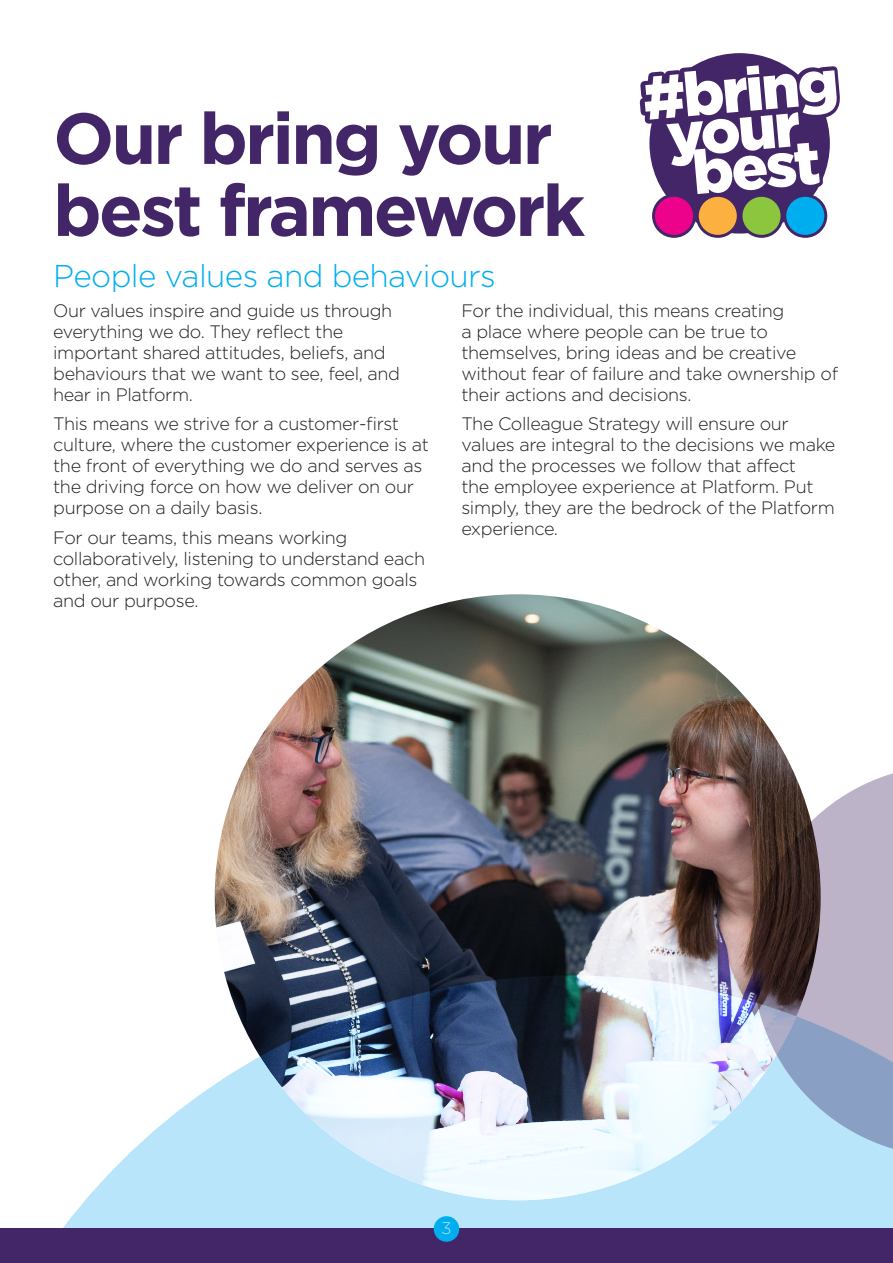
<style>
.page{position:relative;width:893px;height:1263px;background:#fff}
.page>*{position:absolute;margin:0;border:0;box-sizing:border-box;transform-origin:0 0}
.t1{font:700 72px/72px "Gotham";letter-spacing:-.04em;color:#432668}
.t2{font:300 31.5px "Gotham";letter-spacing:-.02em;color:#00aeef}
.t3{font:300 18px/21px "Gotham";letter-spacing:-.02em;color:#231f20}
.t4{font:200 16.5px "Gotham";color:#fff}
</style>
<div class="page">
<img style="left:215px;top:594px;width:606px;height:606px;border-radius:303px">
<svg style="left:0;top:975px;width:893px;height:254px"></svg>
<svg style="left:753px;top:765px;width:140px;height:392px;background:#9596a6"></svg>
<div style="left:0;top:1229px;width:893px;height:34px;background:#432668"></div>
<div style="left:434px;top:1216px;width:25px;height:26px;background:#00aeef;border-radius:50%"></div>
<svg style="left:639px;top:53px;width:201px;height:185px"></svg>
<div style="left:652px;top:194px;width:44px;height:44px;border:6px solid #432668;border-radius:50%"></div>
<div style="left:696px;top:194px;width:44px;height:44px;border:6px solid #432668;border-radius:50%"></div>
<div style="left:740px;top:194px;width:43px;height:44px;border:6px solid #432668;border-radius:50%"></div>
<div style="left:783px;top:194px;width:44px;height:44px;border:6px solid #432668;border-radius:50%"></div>
<div style="left:655px;top:197px;width:38px;height:38px;background:#ed028c;border-radius:50%"></div>
<div style="left:699px;top:197px;width:38px;height:38px;background:#fbb03f;border-radius:50%"></div>
<div style="left:742px;top:197px;width:38px;height:38px;background:#8bc63e;border-radius:50%"></div>
<div style="left:786px;top:197px;width:38px;height:38px;background:#00aeef;border-radius:50%"></div>
<div style="left:813px;top:83px;width:7px;height:7px;background:#432668;border-radius:50%"></div>
<p class="t1" style="left:53px;top:102px;width:534px">Our bring your best framework</p>
<p class="t2" style="left:53px;top:256px;width:444px">People values and behaviours</p>
<p class="t3" style="left:53px;top:300px;width:349px">Our values inspire and guide us through everything we do. They reflect the important shared attitudes, beliefs, and behaviours that we want to see, feel, and hear in Platform.</p>
<p class="t3" style="left:53px;top:413px;width:377px">This means we strive for a customer-first culture, where the customer experience is at the front of everything we do and serves as the driving force on how we deliver on our purpose on a daily basis.</p>
<p class="t3" style="left:53px;top:527px;width:373px">For our teams, this means working collaboratively, listening to understand each other, and working towards common goals and our purpose.</p>
<p class="t3" style="left:461px;top:300px;width:378px">For the individual, this means creating<br>a place where people can be true to themselves, bring ideas and be creative without fear of failure and take ownership of their actions and decisions.</p>
<p class="t3" style="left:461px;top:413px;width:376px">The Colleague Strategy will ensure our values are integral to the decisions we make and the processes we follow that affect<br>the employee experience at Platform. Put simply, they are the bedrock of the Platform experience.</p>
<p class="t4" style="left:442px;top:1218px;width:11px">3</p>
</div>
